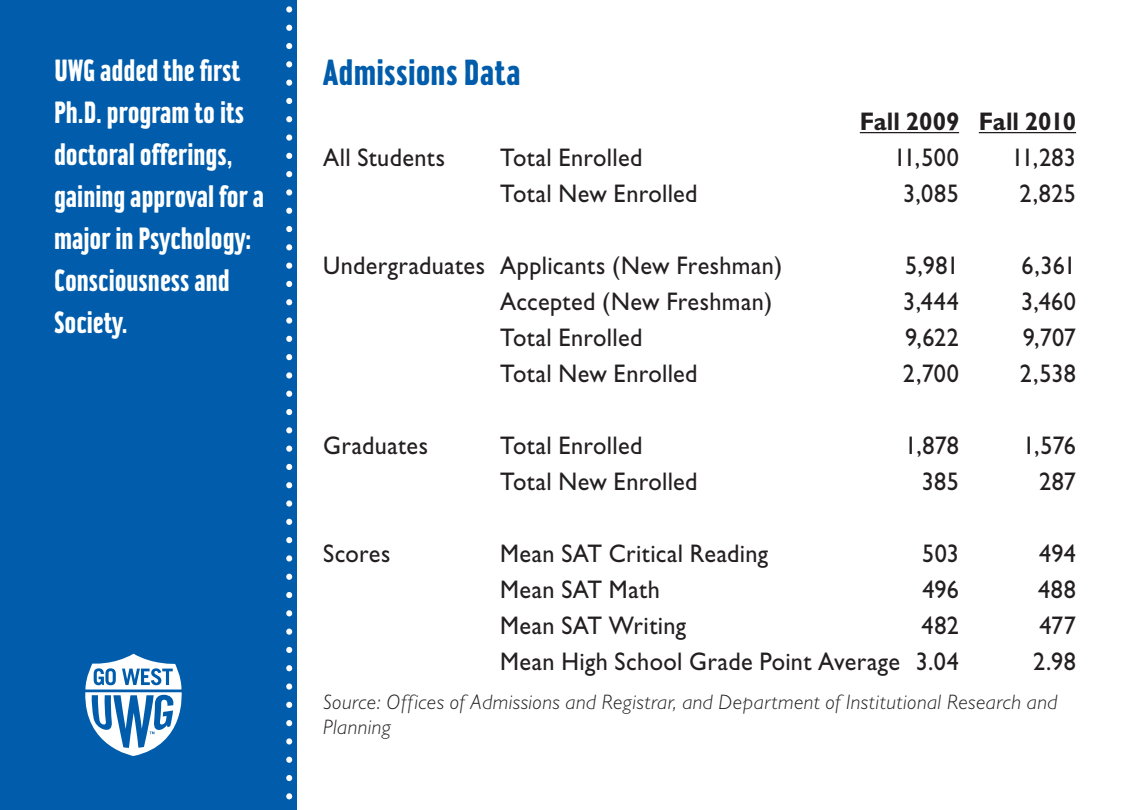
<style>
.page{position:relative;width:1134px;height:810px;background:#fff}
.page>*{position:absolute;margin:0;border:0;box-sizing:border-box;transform-origin:0 0}
.section{font:500 39px "Hamilton";letter-spacing:.01em;color:#015dab;scale:.9 1}
.quote{font:500 33px/42px "Hamilton";color:#fff;scale:.95 1}
.admissions_data{font:25.5px "Gill Sans";letter-spacing:.015em;color:#231f20;scale:.95 1}
.admissions_data-2{font:700 25.5px "Gill Sans";letter-spacing:-.005em;color:#231f20;scale:.95 1}
.source{font:italic 300 21px/25.2px "Gill Sans";letter-spacing:.02em;color:#231f20}
</style>
<div class="page">
<div style="left:0;top:0;width:297px;height:810px;background:#015dab"></div>
<svg style="left:286px;top:6px;width:6px;height:794px"></svg>
<svg style="left:85px;top:654px;width:97px;height:102px"></svg>
<hr style="left:860px;top:132px;width:99px;height:1px;background:#231f20">
<hr style="left:979px;top:132px;width:97px;height:1px;background:#231f20">
<p class="quote" style="left:54px;top:49px;width:223px">UWG added the first<br>Ph.D. program to its doctoral offerings, gaining approval for a major in Psychology:<br>Consciousness and<br>Society.</p>
<p class="section" style="left:323px;top:53px;width:221px">Admissions Data</p>
<p class="admissions_data-2" style="left:860px;top:106px;width:229px">Fall 2009 Fall 2010</p>
<p class="admissions_data" style="left:323px;top:143px;width:130px">All Students</p>
<p class="admissions_data" style="left:500px;top:143px;width:151px">Total Enrolled</p>
<p class="admissions_data" style="left:894px;top:143px;width:70px">11,500</p>
<p class="admissions_data" style="left:1012px;top:143px;width:69px">11,283</p>
<p class="admissions_data" style="left:500px;top:179px;width:209px">Total New Enrolled</p>
<p class="admissions_data" style="left:903px;top:179px;width:60px">3,085</p>
<p class="admissions_data" style="left:1020px;top:179px;width:61px">2,825</p>
<p class="admissions_data" style="left:323px;top:251px;width:485px">Undergraduates Applicants (New Freshman)</p>
<p class="admissions_data" style="left:905px;top:251px;width:58px">5,981</p>
<p class="admissions_data" style="left:1022px;top:251px;width:59px">6,361</p>
<p class="admissions_data" style="left:500px;top:287px;width:288px">Accepted (New Freshman)</p>
<p class="admissions_data" style="left:903px;top:287px;width:60px">3,444</p>
<p class="admissions_data" style="left:1021px;top:287px;width:59px">3,460</p>
<p class="admissions_data" style="left:500px;top:323px;width:151px">Total Enrolled</p>
<p class="admissions_data" style="left:905px;top:323px;width:58px">9,622</p>
<p class="admissions_data" style="left:1023px;top:323px;width:57px">9,707</p>
<p class="admissions_data" style="left:500px;top:359px;width:209px">Total New Enrolled</p>
<p class="admissions_data" style="left:903px;top:359px;width:61px">2,700</p>
<p class="admissions_data" style="left:1020px;top:359px;width:61px">2,538</p>
<p class="admissions_data" style="left:323px;top:431px;width:112px">Graduates</p>
<p class="admissions_data" style="left:500px;top:431px;width:151px">Total Enrolled</p>
<p class="admissions_data" style="left:905px;top:431px;width:58px">1,878</p>
<p class="admissions_data" style="left:1023px;top:431px;width:58px">1,576</p>
<p class="admissions_data" style="left:500px;top:467px;width:209px">Total New Enrolled</p>
<p class="admissions_data" style="left:922px;top:467px;width:41px">385</p>
<p class="admissions_data" style="left:1039px;top:467px;width:40px">287</p>
<p class="admissions_data" style="left:323px;top:539px;width:72px">Scores</p>
<p class="admissions_data" style="left:500px;top:539px;width:284px">Mean SAT Critical Reading</p>
<p class="admissions_data" style="left:922px;top:539px;width:40px">503</p>
<p class="admissions_data" style="left:1039px;top:539px;width:40px">494</p>
<p class="admissions_data" style="left:500px;top:575px;width:170px">Mean SAT Math</p>
<p class="admissions_data" style="left:922px;top:575px;width:40px">496</p>
<p class="admissions_data" style="left:1038px;top:575px;width:42px">488</p>
<p class="admissions_data" style="left:500px;top:611px;width:197px">Mean SAT Writing</p>
<p class="admissions_data" style="left:922px;top:611px;width:41px">482</p>
<p class="admissions_data" style="left:1039px;top:611px;width:40px">477</p>
<p class="admissions_data" style="left:500px;top:647px;width:485px">Mean High School Grade Point Average 3.04</p>
<p class="admissions_data" style="left:1033px;top:647px;width:47px">2.98</p>
<p class="source" style="left:323px;top:689px;width:736px">Source: Offices of Admissions and Registrar, and Department of Institutional Research and<br>Planning</p>
</div>
